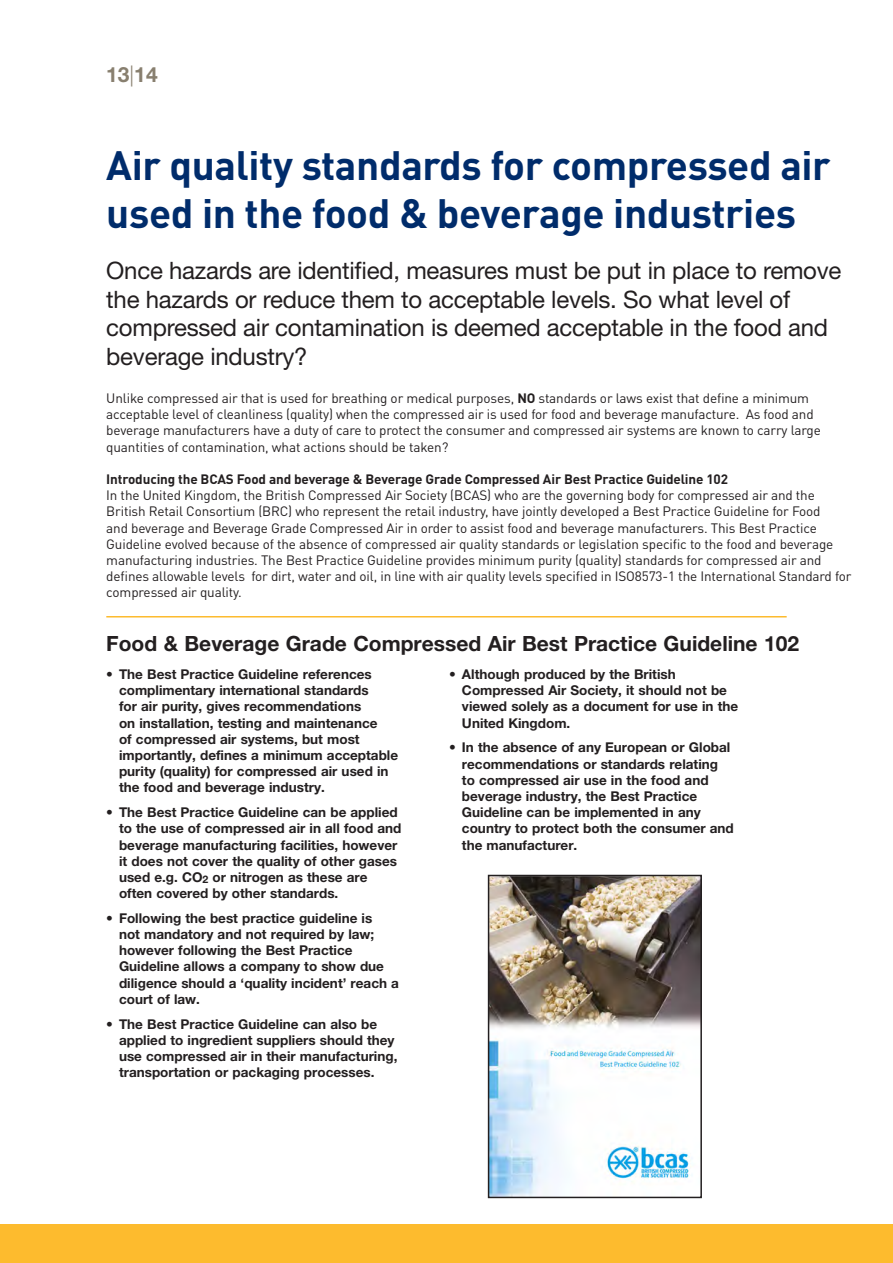
<style>
.page{position:relative;width:893px;height:1263px;background:#fff}
.page>*{position:absolute;margin:0;border:0;box-sizing:border-box;transform-origin:0 0}
.t1{font:700 40.5px/48.6px "DINOT";letter-spacing:-.01em;color:#002c6b}
.t2{font:24px/28.8px "Helvetica Neue LT Std";letter-spacing:-.01em;color:#231f20}
.t3{font:700 21px "Helvetica Neue LT Std";color:#231f20}
.t4{font:700 21px "Helvetica Neue LT Std";color:#887f6f}
.Bold_bullets{font:700 13.5px/16.2px "Helvetica Neue LT Std";color:#231f20}
.t5{font:13.5px/16.2px "DINOT";letter-spacing:-.01em;color:#231f20}
.t6{font:700 13.5px "DINOT";letter-spacing:-.01em;color:#231f20}
.s1{font-weight:300}
.s2{font-weight:700}
</style>
<div class="page">
<div style="left:0;top:1225px;width:893px;height:38px;background:#fdbb2e"></div>
<hr style="left:106px;top:616px;width:681px;height:1px;background:#fdbb2e">
<img style="left:491px;top:878px;width:208px;height:317px">
<div style="left:488px;top:875px;width:214px;height:323px;border:2px solid #231f20"></div>
<p class="t4" style="left:106px;top:61px;width:53px">13<span class="s1">|</span>14</p>
<p class="t1" style="left:106px;top:139px;width:726px">Air quality standards for compressed air used in the food &amp; beverage industries</p>
<p class="t2" style="left:106px;top:256px;width:737px">Once hazards are identified, measures must be put in place to remove the hazards or reduce them to acceptable levels. So what level of compressed air contamination is deemed acceptable in the food and beverage industry?</p>
<p class="t5" style="left:106px;top:389px;width:716px">Unlike compressed air that is used for breathing or medical purposes, <span class="s2">NO</span> standards or laws exist that define a minimum acceptable level of cleanliness (quality) when the compressed air is used for food and beverage manufacture. As food and beverage manufacturers have a duty of care to protect the consumer and compressed air systems are known to carry large quantities of contamination, what actions should be taken?</p>
<p class="t6" style="left:106px;top:470px;width:623px">Introducing the BCAS Food and beverage &amp; Beverage Grade Compressed Air Best Practice Guideline 102</p>
<p class="t5" style="left:106px;top:487px;width:747px">In the United Kingdom, the British Compressed Air Society (BCAS) who are the governing body for compressed air and the British Retail Consortium (BRC) who represent the retail industry, have jointly developed a Best Practice Guideline for Food<br>and beverage and Beverage Grade Compressed Air in order to assist food and beverage manufacturers. This Best Practice Guideline evolved because of the absence of compressed air quality standards or legislation specific to the food and beverage manufacturing industries. The Best Practice Guideline provides minimum purity (quality) standards for compressed air and defines allowable levels for dirt, water and oil, in line with air quality levels specified in ISO8573-1 the International Standard for compressed air quality.</p>
<p class="t3" style="left:106px;top:630px;width:694px">Food &amp; Beverage Grade Compressed Air Best Practice Guideline 102</p>
<p class="Bold_bullets" style="left:462px;top:666px;width:278px;text-indent:-13px">• Although produced by the British<br>Compressed Air Society, it should not be viewed solely as a document for use in the<br>United Kingdom.</p>
<p class="Bold_bullets" style="left:462px;top:739px;width:273px;text-indent:-13px">• In the absence of any European or Global recommendations or standards relating to compressed air use in the food and beverage industry, the Best Practice Guideline can be implemented in any country to protect both the consumer and the manufacturer.</p>
<p class="Bold_bullets" style="left:119px;top:666px;width:281px;text-indent:-13px">• The Best Practice Guideline references complimentary international standards<br>for air purity, gives recommendations<br>on installation, testing and maintenance<br>of compressed air systems, but most importantly, defines a minimum acceptable purity (quality) for compressed air used in the food and beverage industry.</p>
<p class="Bold_bullets" style="left:119px;top:804px;width:284px;text-indent:-13px">• The Best Practice Guideline can be applied to the use of compressed air in all food and beverage manufacturing facilities, however it does not cover the quality of other gases used e.g. CO<sub>2</sub> or nitrogen as these are often covered by other standards.</p>
<p class="Bold_bullets" style="left:119px;top:910px;width:281px;text-indent:-13px">• Following the best practice guideline is<br>not mandatory and not required by law; however following the Best Practice Guideline allows a company to show due diligence should a ‘quality incident’ reach a court of law.</p>
<p class="Bold_bullets" style="left:119px;top:1015px;width:280px;text-indent:-13px">• The Best Practice Guideline can also be applied to ingredient suppliers should they use compressed air in their manufacturing, transportation or packaging processes.</p>
</div>
